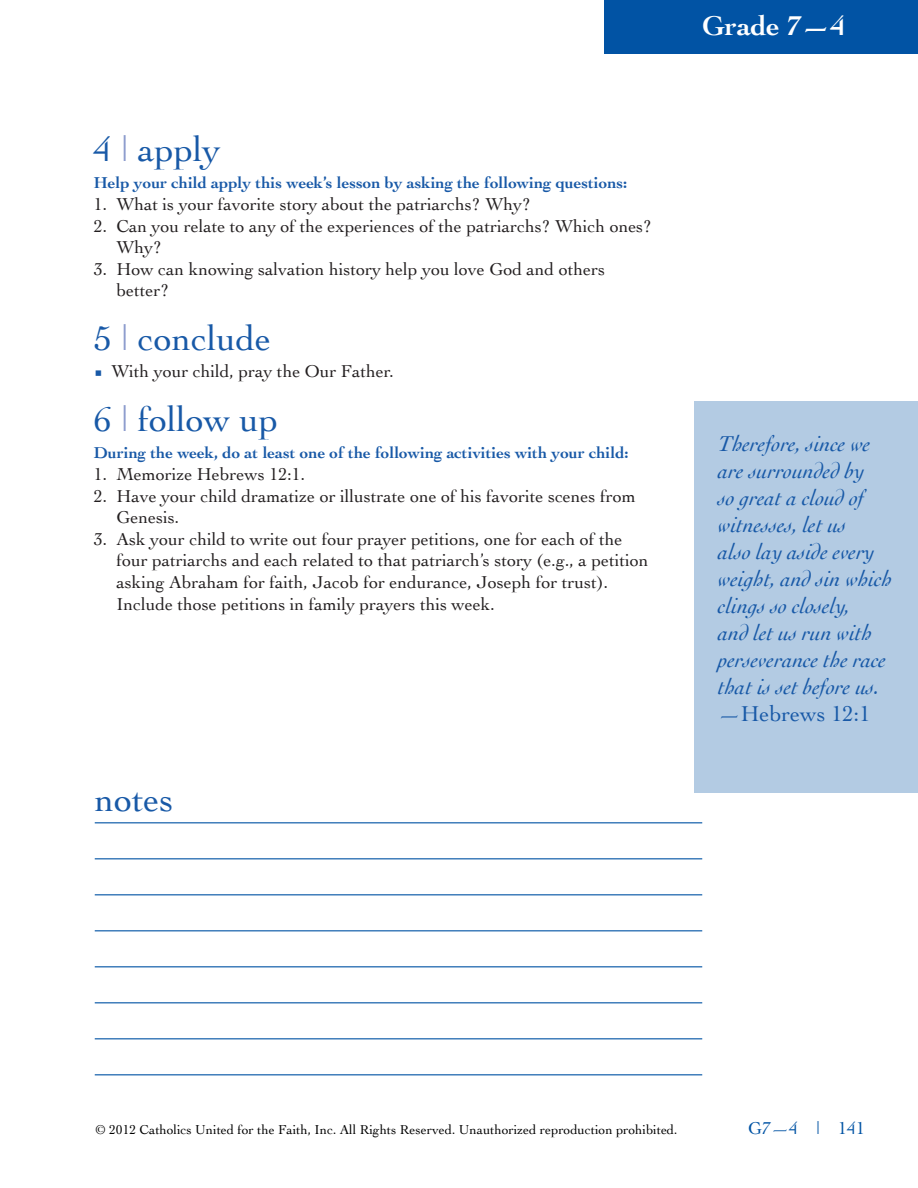
<style>
.page{position:relative;width:918px;height:1188px;background:#fff}
.page>*{position:absolute;margin:0;border:0;box-sizing:border-box;transform-origin:0 0}
.t1{font:36px "Cochin";color:#1859a7}
.t2{font:700 28.5px "Cochin";color:#fff}
.t3{font:italic 22.5px/27px "Cochin";color:#1859a7}
.t4{font:22.5px "Cochin";color:#1859a7}
.t5{font:18px/21.6px "Cochin";color:#231f20}
.t6{font:18px "Cochin";color:#0153a4}
.t7{font:700 16.5px "Cochin";color:#1859a7}
.t8{font:13.5px "Cochin";color:#000}
.s1{font-style:inherit}
.s2{color:#8a9acc}
</style>
<div class="page">
<div style="left:604px;top:0;width:314px;height:54px;background:#0153a4"></div>
<hr style="left:95px;top:822px;width:607px;height:1px;background:#0153a4">
<hr style="left:95px;top:894px;width:607px;height:1px;background:#0153a4">
<hr style="left:95px;top:930px;width:607px;height:1px;background:#0153a4">
<hr style="left:95px;top:966px;width:607px;height:1px;background:#0153a4">
<hr style="left:95px;top:1002px;width:607px;height:1px;background:#0153a4">
<hr style="left:95px;top:1038px;width:607px;height:1px;background:#0153a4">
<hr style="left:95px;top:1074px;width:607px;height:1px;background:#0153a4">
<hr style="left:95px;top:858px;width:607px;height:1px;background:#0153a4">
<div style="left:694px;top:401px;width:224px;height:392px;background:#b3cbe3"></div>
<p class="t1" style="left:94px;top:125px;width:128px"><span class="s1">4</span> <span class="s2">|</span> apply</p>
<p class="t7" style="left:94px;top:172px;width:535px">Help your child apply this week’s lesson by asking the following questions:</p>
<p class="t5" style="left:94px;top:193px;width:439px">1. What is your favorite story about the patriarchs? Why?</p>
<p class="t5" style="left:116px;top:214px;width:537px;text-indent:-22px">2. Can you relate to any of the experiences of the patriarchs? Which ones?<br>Why?</p>
<p class="t5" style="left:116px;top:257px;width:490px;text-indent:-22px">3. How can knowing salvation history help you love God and others better?</p>
<p class="t1" style="left:94px;top:314px;width:179px"><span class="s1">5</span> <span class="s2">|</span> conclude</p>
<p class="t5" style="left:112px;top:360px;width:284px">With your child, pray the Our Father.</p>
<p class="t1" style="left:94px;top:395px;width:186px"><span class="s1">6</span> <span class="s2">|</span> follow up</p>
<p class="t7" style="left:94px;top:442px;width:536px">During the week, do at least one of the following activities with your child:</p>
<p class="t5" style="left:94px;top:463px;width:213px">1. Memorize Hebrews 12:1.</p>
<p class="t5" style="left:116px;top:484px;width:521px;text-indent:-22px">2. Have your child dramatize or illustrate one of his favorite scenes from<br>Genesis.</p>
<p class="t5" style="left:116px;top:527px;width:533px;text-indent:-22px">3. Ask your child to write out four prayer petitions, one for each of the four patriarchs and each related to that patriarch’s story (e.g., a petition asking Abraham for faith, Jacob for endurance, Joseph for trust).<br>Include those petitions in family prayers this week.</p>
<p class="t1" style="left:95px;top:775px;width:80px">notes</p>
<p class="t2" style="left:702px;top:7px;width:145px">Grade 7—4</p>
<p class="t3" style="left:718px;top:429px;width:176px">Therefore, since we are surrounded by<br>so great a cloud of witnesses, let us<br>also lay aside every weight, and sin which clings so closely,<br>and let us run with perseverance the race that is set before us.</p>
<p class="t4" style="left:718px;top:698px;width:154px">—Hebrews 12:1</p>
<p class="t8" style="left:95px;top:1120px;width:584px">© 2012 Catholics United for the Faith, Inc. All Rights Reserved. Unauthorized reproduction prohibited.</p>
<p class="t6" style="left:748px;top:1116px;width:118px">G7—4 | 141</p>
</div>
